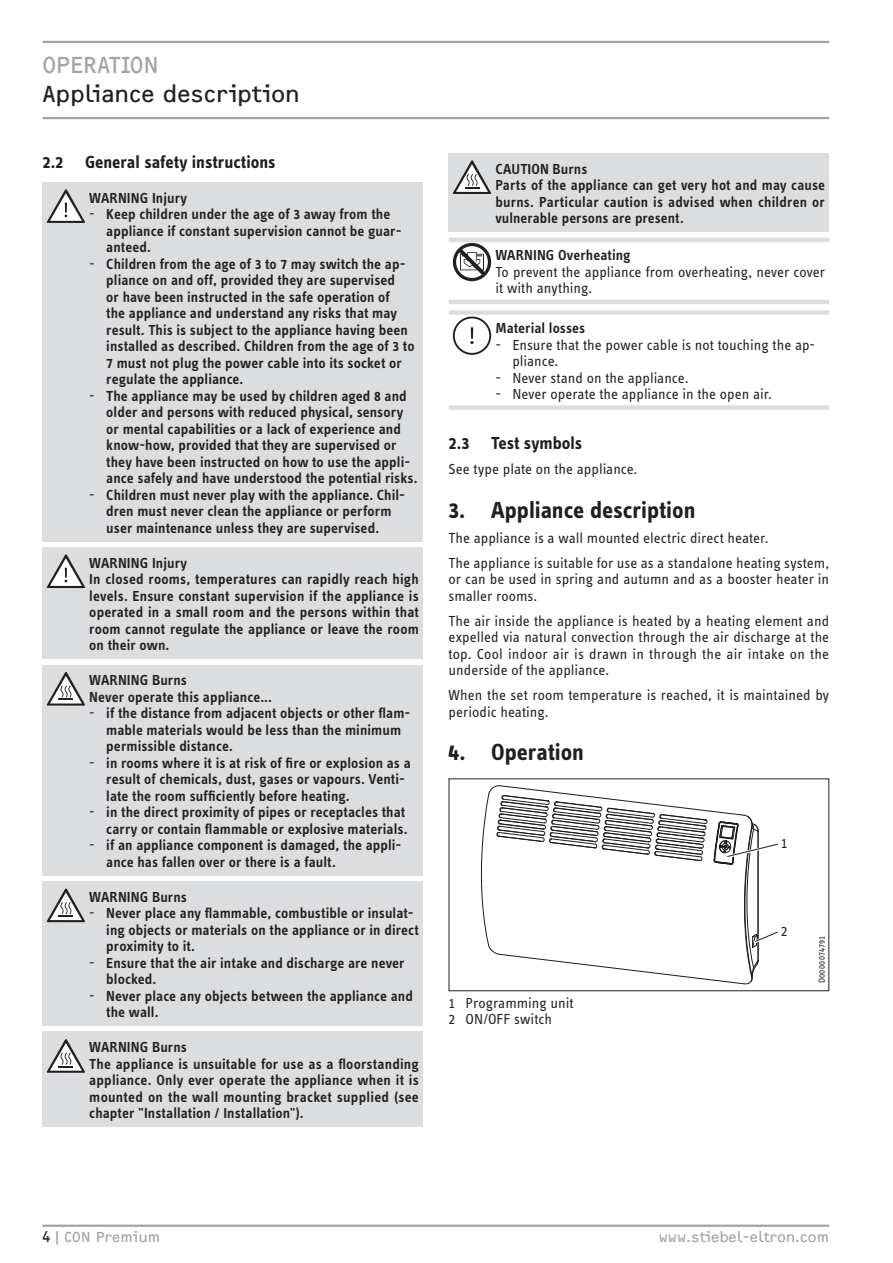
<style>
.page{position:relative;width:893px;height:1263px;background:#fff}
.page>*{position:absolute;margin:0;border:0;box-sizing:border-box;transform-origin:0 0}
.t1{font:700 24px "STE Info Text";color:#231f20}
.t2{font:24px "F2 FOCR Bczyk Com";letter-spacing:-.005em;color:#231f20}
.t3{font:24px "F2 FOCR Bczyk Com";letter-spacing:-.015em;color:#a1a3a6}
.t4{font:700 18px "STE Info Text";color:#231f20}
.t5{font:600 15px/16.5px "STE Info Text";letter-spacing:.005em;color:#231f20}
.t6{font:15px/16.5px "STE Info Text";color:#231f20}
.t7{font:15px "F2 FOCR Bczyk Com";color:#a1a3a6}
.t8{font:9px "STE Info Text";letter-spacing:.025em;color:#231f20}
.s1{font-weight:400}
.s2{color:#231f20}
</style>
<div class="page">
<hr style="left:43px;top:41px;width:786px;height:2px;background:#a1a3a6">
<hr style="left:43px;top:117px;width:786px;height:2px;background:#a1a3a6">
<hr style="left:43px;top:1224px;width:786px;height:3px;background:#a1a3a6">
<div style="left:43px;top:182px;width:380px;height:359px;background:#dcdddf"></div>
<svg style="left:47px;top:189px;width:38px;height:34px"></svg>
<div style="left:43px;top:547px;width:380px;height:112px;background:#dcdddf"></div>
<svg style="left:47px;top:554px;width:38px;height:34px"></svg>
<div style="left:43px;top:665px;width:380px;height:210px;background:#dcdddf"></div>
<svg style="left:47px;top:672px;width:38px;height:34px"></svg>
<div style="left:43px;top:881px;width:380px;height:145px;background:#dcdddf"></div>
<svg style="left:47px;top:888px;width:38px;height:34px"></svg>
<div style="left:43px;top:1032px;width:380px;height:95px;background:#dcdddf"></div>
<svg style="left:47px;top:1039px;width:38px;height:34px"></svg>
<div style="left:449px;top:153px;width:380px;height:79px;background:#dcdddf"></div>
<svg style="left:453px;top:160px;width:38px;height:34px"></svg>
<hr style="left:449px;top:238px;width:380px;height:4px;background:#dcdddf">
<hr style="left:449px;top:300px;width:380px;height:4px;background:#dcdddf">
<svg style="left:453px;top:243px;width:38px;height:38px"></svg>
<div style="left:449px;top:310px;width:380px;height:5px;background:#dcdddf"></div>
<div style="left:449px;top:405px;width:380px;height:5px;background:#dcdddf"></div>
<svg style="left:453px;top:317px;width:38px;height:38px"></svg>
<svg style="left:481px;top:785px;width:297px;height:199px"></svg>
<h1 class="t3" style="left:43px;top:51px;width:102px">Ope ration</h1>
<h1 class="t2" style="left:43px;top:80px;width:259px">Appliance description</h1>
<p class="t4" style="left:43px;top:151px;width:235px">2.2 General safety instructions</p>
<p class="t5" style="left:89px;top:189px;width:99px">WARNING Injury</p>
<p class="t5" style="left:106px;top:206px;width:297px;text-indent:-17px"><span class="s1">-</span> Keep children under the age of 3 away from the appliance if constant supervision cannot be guar&shy;anteed.</p>
<p class="t5" style="left:106px;top:255px;width:310px;text-indent:-17px"><span class="s1">-</span> Children from the age of 3 to 7 may switch the ap&shy;pliance on and off, provided they are supervised<br>or have been instructed in the safe operation of<br>the appliance and understand any risks that may result. This is subject to the appliance having been installed as described. Children from the age of 3 to 7 must not plug the power cable into its socket or regulate the appliance.</p>
<p class="t5" style="left:106px;top:387px;width:313px;text-indent:-17px"><span class="s1">-</span> The appliance may be used by children aged 8 and older and persons with reduced physical, sensory or mental capabilities or a lack of experience and know-how, provided that they are supervised or they have been instructed on how to use the appli&shy;ance safely and have understood the potential risks.</p>
<p class="t5" style="left:89px;top:486px;width:317px;text-align:center"><span class="s1">-</span> Children must never play with the appliance. Chil&shy;dren must never clean the appliance or perform<br>user maintenance unless they are supervised.</p>
<p class="t5" style="left:89px;top:554px;width:331px">WARNING Injury<br>In closed rooms, temperatures can rapidly reach high levels. Ensure constant supervision if the appliance is operated in a small room and the persons within that room cannot regulate the appliance or leave the room on their own.</p>
<p class="t5" style="left:89px;top:672px;width:184px">WARNING Burns<br>Never operate this appliance...</p>
<p class="t5" style="left:106px;top:705px;width:306px;text-indent:-17px"><span class="s1">-</span> if the distance from adjacent objects or other flam&shy;mable materials would be less than the minimum permissible distance.</p>
<p class="t5" style="left:106px;top:754px;width:306px;text-indent:-17px"><span class="s1">-</span> in rooms where it is at risk of fire or explosion as a result of chemicals, dust, gases or vapours. Venti&shy;late the room sufficiently before heating.</p>
<p class="t5" style="left:89px;top:804px;width:320px;text-align:right"><span class="s1">-</span> in the direct proximity of pipes or receptacles that carry or contain flammable or explosive materials.</p>
<p class="t5" style="left:106px;top:837px;width:297px;text-indent:-17px"><span class="s1">-</span> if an appliance component is damaged, the appli&shy;ance has fallen over or there is a fault.</p>
<p class="t5" style="left:89px;top:888px;width:99px">WARNING Burns</p>
<p class="t5" style="left:106px;top:905px;width:314px;text-indent:-17px"><span class="s1">-</span> Never place any flammable, combustible or insulat&shy;ing objects or materials on the appliance or in direct proximity to it.</p>
<p class="t5" style="left:106px;top:954px;width:300px;text-indent:-17px"><span class="s1">-</span> Ensure that the air intake and discharge are never blocked.</p>
<p class="t5" style="left:106px;top:987px;width:308px;text-indent:-17px"><span class="s1">-</span> Never place any objects between the appliance and the wall.</p>
<p class="t5" style="left:89px;top:1039px;width:331px">WARNING Burns<br>The appliance is unsuitable for use as a floorstanding appliance. Only ever operate the appliance when it is mounted on the wall mounting bracket supplied (see chapter "Installation / Installation").</p>
<p class="t5" style="left:495px;top:160px;width:331px">CAUTION Burns<br>Parts of the appliance can get very hot and may cause burns. Particular caution is advised when children or vulnerable persons are present.</p>
<p class="t5" style="left:495px;top:247px;width:137px">WARNING Overheating</p>
<p class="t6" style="left:495px;top:264px;width:331px">To prevent the appliance from overheating, never cover it with anything.</p>
<p class="t5" style="left:495px;top:320px;width:91px">Material losses</p>
<p class="t6" style="left:512px;top:336px;width:304px;text-indent:-17px">- Ensure that the power cable is not touching the ap&shy;pliance.</p>
<p class="t6" style="left:495px;top:369px;width:195px">- Never stand on the appliance.</p>
<p class="t6" style="left:495px;top:386px;width:278px">- Never operate the appliance in the open air.</p>
<p class="t4" style="left:449px;top:433px;width:135px">2.3 Test symbols</p>
<p class="t6" style="left:449px;top:461px;width:190px">See type plate on the appliance.</p>
<h1 class="t1" style="left:449px;top:495px;width:248px">3. Appliance description</h1>
<p class="t6" style="left:449px;top:525px;width:382px;line-height:25px">The appliance is a wall mounted electric direct heater.<br>The appliance is suitable for use as a standalone heating system,</p>
<p class="t6" style="left:449px;top:571px;width:382px">or can be used in spring and autumn and as a booster heater in smaller rooms.</p>
<p class="t6" style="left:449px;top:612px;width:382px;text-align:justify">The air inside the appliance is heated by a heating element and expelled via natural convection through the air discharge at the top. Cool indoor air is drawn in through the air intake on the underside of the appliance.</p>
<p class="t6" style="left:449px;top:687px;width:382px">When the set room temperature is reached, it is maintained by periodic heating.</p>
<h1 class="t1" style="left:449px;top:738px;width:137px">4. Operation</h1>
<p class="t6" style="left:449px;top:994px;width:127px">1 Programming unit<br>2 ON/OFF switch</p>
<p class="t6" style="left:781px;top:835px;width:8px">1</p>
<p class="t6" style="left:781px;top:923px;width:8px">2</p>
<p class="t8" style="left:817px;top:983px;width:49px;rotate:-90deg">D0000074791</p>
<p class="t7" style="left:43px;top:1228px;width:119px"><span class="s2">4</span>|CON Premium</p>
<p class="t7" style="left:659px;top:1228px;width:172px">www.stiebel-eltron.com</p>
</div>
